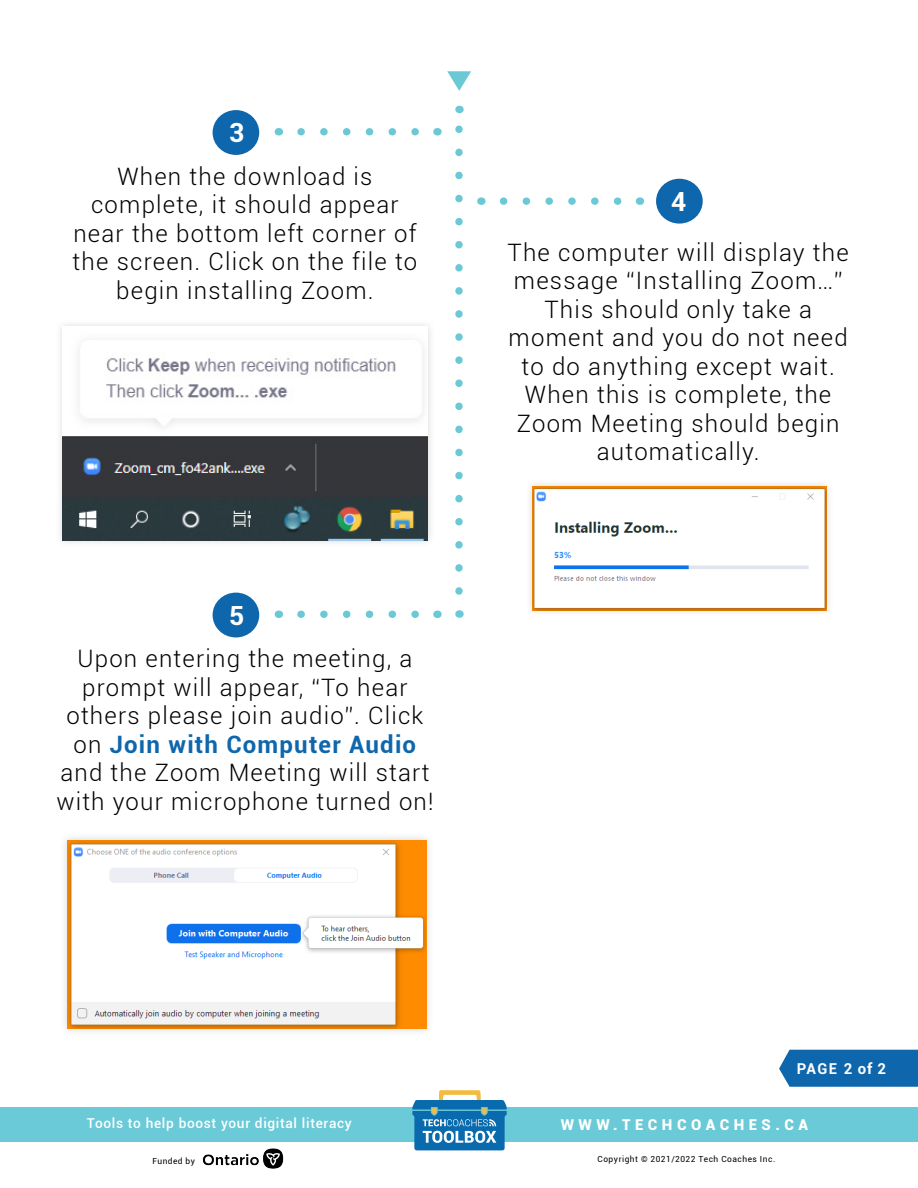
<style>
.page{position:relative;width:918px;height:1188px;background:#fff}
.page>*{position:absolute;margin:0;border:0;box-sizing:border-box;transform-origin:0 0}
.t1{font:700 26.4px "Roboto";color:#fff}
.t2{font:300 24px/28.5px "Roboto";letter-spacing:.05em;color:#000;text-align:center}
.t3{font:900 15px "Roboto";letter-spacing:.3em;color:#fff}
.t4{font:700 15px "Roboto";letter-spacing:.07em;color:#fff}
.t5{font:500 13.65px "Roboto";letter-spacing:.05em;color:#fff}
.t6{font:8.4px "Roboto";letter-spacing:.06em;color:#000}
.s1{font-weight:700;color:#0e67ad}
</style>
<div class="page">
<div style="left:0;top:1107px;width:918px;height:35px;background:#6acad7"></div>
<svg style="left:412px;top:1090px;width:95px;height:60px"></svg>
<img style="left:202px;top:1148px;width:82px;height:21px">
<svg style="left:447px;top:71px;width:24px;height:20px"></svg>
<svg style="left:455px;top:125px;width:8px;height:466px"></svg>
<div style="left:656px;top:179px;width:47px;height:45px;background:#0e67ad;border-radius:50%"></div>
<svg style="left:504px;top:197px;width:118px;height:8px"></svg>
<div style="left:55px;top:319px;width:380px;height:229px;background:#777778;opacity:.3"></div>
<img style="left:63px;top:358px;width:365px;height:182px">
<div style="left:526px;top:479px;width:307px;height:138px;background:#777778;opacity:.3"></div>
<img style="left:533px;top:487px;width:293px;height:123px">
<div style="left:213px;top:110px;width:46px;height:45px;background:#0e67ad;border-radius:50%"></div>
<svg style="left:301px;top:128px;width:118px;height:8px"></svg>
<div style="left:779px;top:1050px;width:139px;height:37px;background:#0e67ad"></div>
<div style="left:60px;top:832px;width:374px;height:205px;background:#777778;opacity:.3"></div>
<img style="left:68px;top:841px;width:358px;height:188px">
<div style="left:213px;top:593px;width:46px;height:44px;background:#0e67ad;border-radius:50%"></div>
<svg style="left:301px;top:611px;width:118px;height:7px"></svg>
<p class="t1" style="left:229px;top:114px;width:17px">3</p>
<p class="t2" style="left:73px;top:161px;width:346px">When the download is complete, it should appear near the bottom left corner of the screen. Click on the file to begin installing Zoom.</p>
<p class="t1" style="left:229px;top:597px;width:17px">5</p>
<p class="t2" style="left:56px;top:644px;width:379px">Upon entering the meeting, a prompt will appear, “To hear others please join audio”. Click on <span class="s1">Join with Computer Audio </span>and the Zoom Meeting will start with your microphone turned on!</p>
<p class="t1" style="left:671px;top:183px;width:17px">4</p>
<p class="t2" style="left:508px;top:237px;width:343px">The computer will display the message “Installing Zoom…”<br>This should only take a moment and you do not need to do anything except wait.<br>When this is complete, the<br>Zoom Meeting should begin automatically.</p>
<p class="t4" style="left:797px;top:1058px;width:91px">PAGE 2 of 2</p>
<p class="t5" style="left:87px;top:1114px;width:266px">Tools to help boost your digital literacy</p>
<p class="t3" style="left:561px;top:1114px;width:249px">WWW.TECHCOACHES.CA</p>
<p class="t6" style="left:153px;top:1155px;width:44px">Funded by</p>
<p class="t6" style="left:598px;top:1153px;width:179px">Copyright © 2021/2022 Tech Coaches Inc.</p>
</div>
